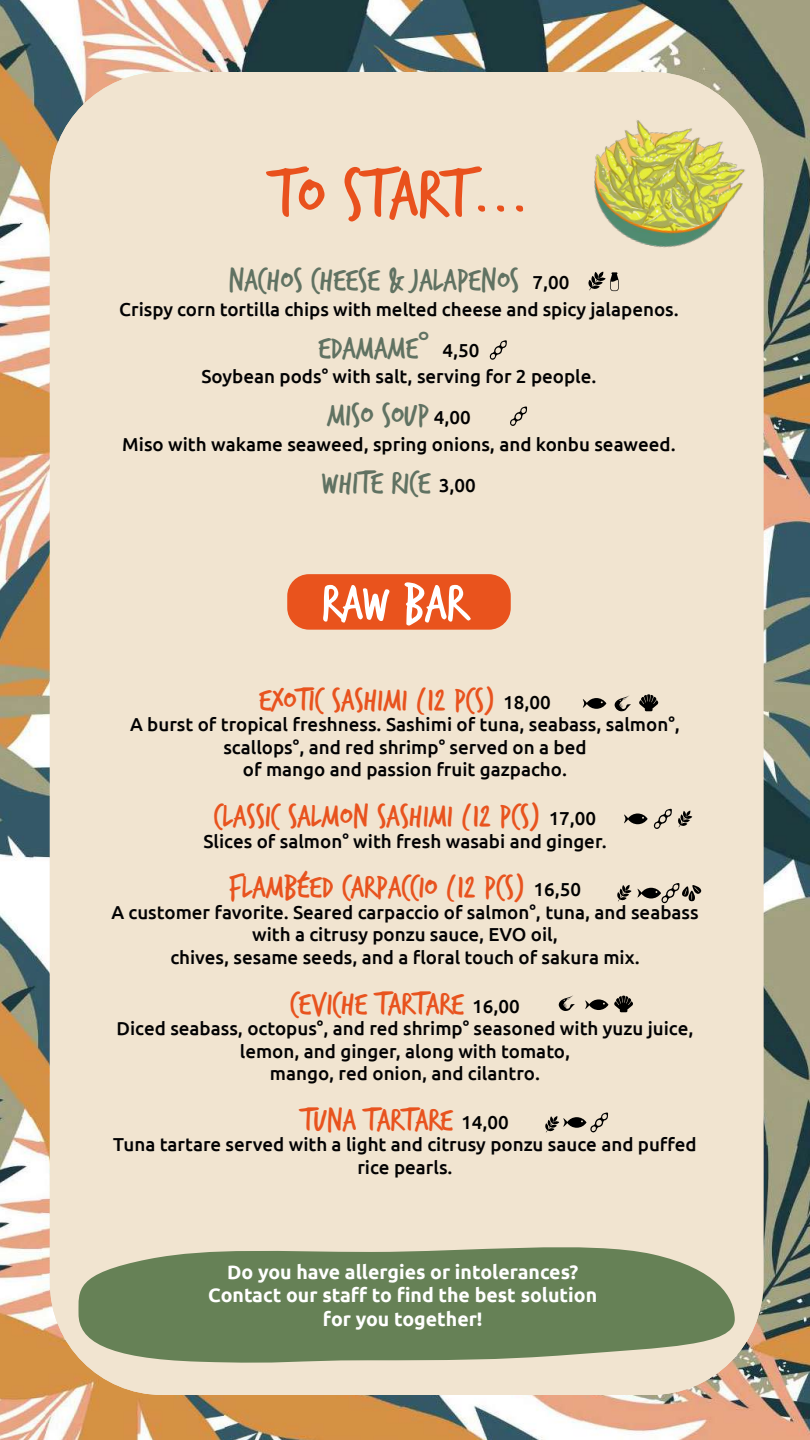
<style>
.page{position:relative;width:810px;height:1440px;background:#fff}
.page>*{position:absolute;margin:0;border:0;box-sizing:border-box;transform-origin:0 0}
.t1{font:72px "Trash Hand";color:#e9511d}
.t2{font:54.75px "Trash Hand";color:#fff}
.t3{font:33.75px "Trash Hand";color:#e8531e}
.t4{font:33.75px "Trash Hand";color:#607262}
.t5{font:700 19.5px/23.4px "Ubuntu";color:#fff;text-align:center}
.t6{font:500 18.75px/22.5px "Ubuntu";color:#020203;text-align:center}
.t7{font:500 18.75px "Ubuntu";color:#000}
.s1{font-family:"Ubuntu";font-weight:500;font-size:18.75px;color:#000}
.s2{font-family:"Ubuntu"}
</style>
<div class="page">
<img style="left:0;top:0;width:810px;height:1440px">
<div style="left:50px;top:72px;width:713px;height:1323px;background:#f1e4d0"></div>
<div style="left:287px;top:574px;width:224px;height:56px;background:#e9531d;border-radius:22px"></div>
<img style="left:549px;top:107px;width:218px;height:198px">
<svg style="left:74px;top:1240px;width:661px;height:125px;background:#82956e"></svg>
<svg style="left:488px;top:340px;width:19px;height:21px"></svg>
<svg style="left:508px;top:406px;width:19px;height:22px"></svg>
<svg style="left:588px;top:272px;width:31px;height:19px"></svg>
<svg style="left:559px;top:996px;width:16px;height:15px"></svg>
<svg style="left:614px;top:995px;width:19px;height:17px"></svg>
<svg style="left:585px;top:999px;width:23px;height:11px"></svg>
<svg style="left:545px;top:1112px;width:63px;height:22px"></svg>
<svg style="left:615px;top:696px;width:16px;height:15px"></svg>
<svg style="left:639px;top:694px;width:19px;height:17px"></svg>
<svg style="left:583px;top:698px;width:23px;height:11px"></svg>
<svg style="left:624px;top:808px;width:68px;height:23px;background:#bbb0a1"></svg>
<svg style="left:617px;top:883px;width:85px;height:22px;background:#b2a899"></svg>
<h1 class="t1" style="left:271px;top:159px;width:258px">TO START...</h1>
<h3 class="t4" style="left:229px;top:264px;width:342px">NACHOS CHEESE &amp; JALAPENOS <span class="s1">7,00</span></h3>
<p class="t6" style="left:119px;top:297px;width:561px">Crispy corn tortilla chips with melted cheese and spicy jalapenos.</p>
<h3 class="t4" style="left:318px;top:331px;width:163px">EDAMAME<span class="s2">°</span> <span class="s1">4,50</span></h3>
<p class="t6" style="left:201px;top:365px;width:397px">Soybean pods° with salt, serving for 2 people.</p>
<h3 class="t4" style="left:327px;top:399px;width:145px">MISO SOUP <span class="s1">4,00</span></h3>
<p class="t7" style="left:122px;top:432px;width:555px">Miso with wakame seaweed, spring onions, and konbu seaweed.</p>
<h3 class="t4" style="left:322px;top:466px;width:155px">WHITE RICE <span class="s1">3,00</span></h3>
<h2 class="t2" style="left:322px;top:576px;width:146px">RAW BAR</h2>
<h3 class="t3" style="left:259px;top:683px;width:293px">EXOTIC SASHIMI (12 PCS) <span class="s1">18,00</span></h3>
<p class="t6" style="left:130px;top:713px;width:551px">A burst of tropical freshness. Sashimi of tuna, seabass, salmon°, scallops°, and red shrimp° served on a bed<br>of mango and passion fruit gazpacho.</p>
<h3 class="t3" style="left:214px;top:799px;width:384px">CLASSIC SALMON SASHIMI (12 PCS) <span class="s1">17,00</span></h3>
<p class="t6" style="left:203px;top:829px;width:405px">Slices of salmon° with fresh wasabi and ginger.</p>
<h3 class="t3" style="left:229px;top:871px;width:354px">FLAMBÉED CARPACCIO (12 PCS) <span class="s1">16,50</span></h3>
<p class="t6" style="left:111px;top:900px;width:589px">A customer favorite. Seared carpaccio of salmon°, tuna, and seabass with a citrusy ponzu sauce, EVO oil,<br>chives, sesame seeds, and a floral touch of sakura mix.</p>
<h3 class="t3" style="left:290px;top:987px;width:231px">CEVICHE TARTARE <span class="s1">16,00</span></h3>
<p class="t6" style="left:116px;top:1017px;width:579px">Diced seabass, octopus°, and red shrimp° seasoned with yuzu juice, lemon, and ginger, along with tomato,<br>mango, red onion, and cilantro.</p>
<h3 class="t3" style="left:301px;top:1103px;width:209px">TUNA TARTARE <span class="s1">14,00</span></h3>
<p class="t6" style="left:113px;top:1133px;width:585px">Tuna tartare served with a light and citrusy ponzu sauce and puffed rice pearls.</p>
<p class="t5" style="left:208px;top:1260px;width:390px">Do you have allergies or intolerances?<br>Contact our staff to find the best solution for you together!</p>
</div>
